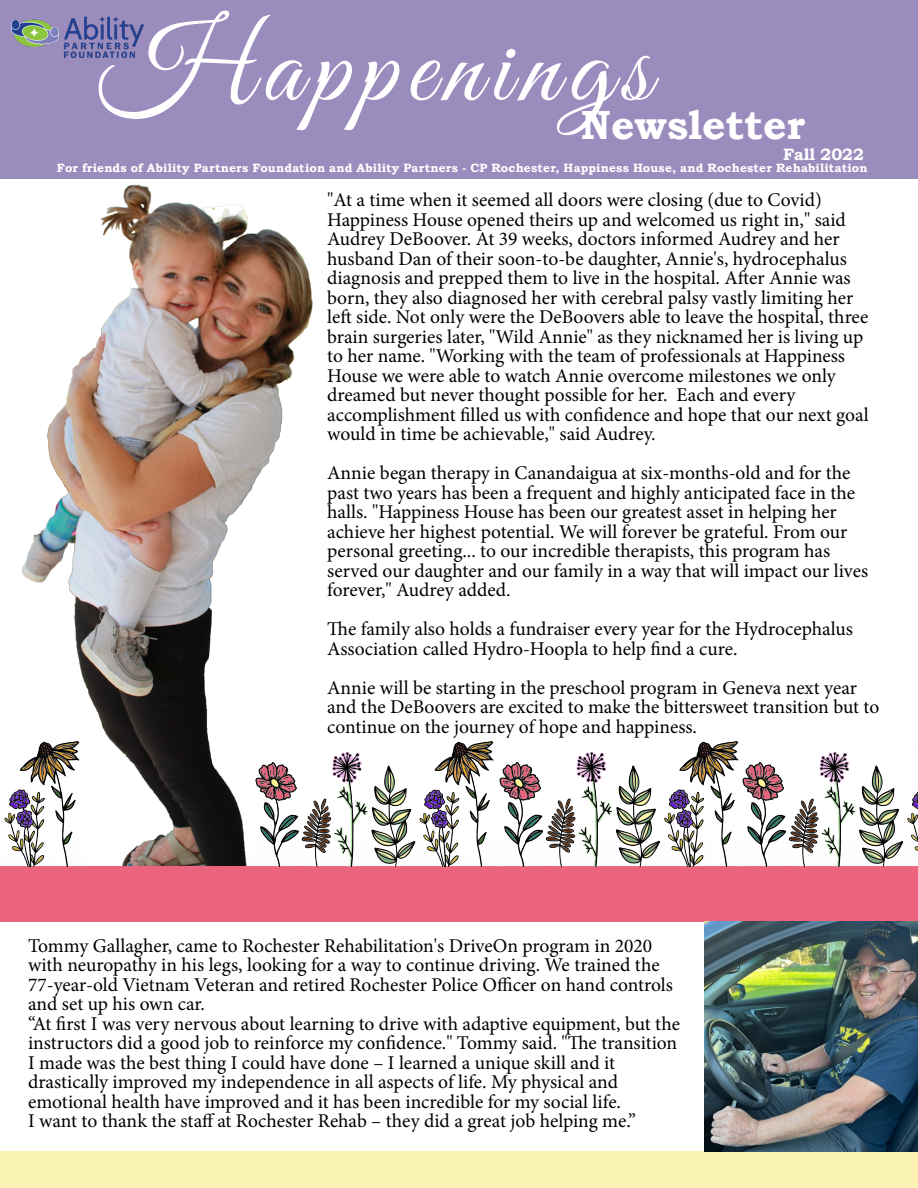
<style>
.page{position:relative;width:918px;height:1188px;background:#fff}
.page>*{position:absolute;margin:0;border:0;box-sizing:border-box;transform-origin:0 0}
.t1{font:111.45px "Great Vibes";letter-spacing:.09em;color:#fff}
.t2{font:700 40.65px "Bookman Old Style";color:#fff}
.t3{font:19.5px/19.5px "Minion Pro";color:#000}
.t4{font:700 16.5px "Bookman Old Style";letter-spacing:-.005em;color:#fff}
.t5{font:700 12px "Bookman Old Style";letter-spacing:.015em;color:#fff}
</style>
<div class="page">
<img style="left:0;top:184px;width:313px;height:683px">
<div style="left:0;top:0;width:918px;height:179px;background:#9a8dbe"></div>
<div style="left:0;top:867px;width:918px;height:55px;background:#e9647c"></div>
<img style="left:12px;top:16px;width:132px;height:41px">
<div style="left:0;top:1151px;width:918px;height:37px;background:#faf3b3"></div>
<img style="left:251px;top:722px;width:244px;height:145px">
<img style="left:495px;top:741px;width:244px;height:126px">
<img style="left:739px;top:751px;width:179px;height:116px">
<img style="left:2px;top:722px;width:83px;height:145px">
<img style="left:704px;top:922px;width:214px;height:229px">
<p class="t1" style="left:99px;top:5px;width:553px">Happenings</p>
<p class="t2" style="left:581px;top:96px;width:226px">Newsletter</p>
<p class="t5" style="left:57px;top:160px;width:812px">For friends of Ability Partners Foundation and Ability Partners - CP Rochester, Happiness House, and Rochester Rehabilitation</p>
<p class="t4" style="left:783px;top:142px;width:83px">Fall 2022</p>
<p class="t3" style="left:327px;top:191px;width:496px">"At a time when it seemed all doors were closing (due to Covid)</p>
<p class="t3" style="left:327px;top:210px;width:520px">Happiness House opened theirs up and welcomed us right in," said<br>Audrey DeBoover. At 39 weeks, doctors informed Audrey and her</p>
<p class="t3" style="left:327px;top:249px;width:521px">husband Dan of their soon-to-be daughter, Annie's, hydrocephalus</p>
<p class="t3" style="left:327px;top:269px;width:543px">diagnosis and prepped them to live in the hospital. After Annie was born, they also diagnosed her with cerebral palsy vastly limiting her left side. Not only were the DeBoovers able to leave the hospital, three brain surgeries later, "Wild Annie" as they nicknamed her is living up to her name. "Working with the team of professionals at Happiness House we were able to watch Annie overcome milestones we only dreamed but never thought possible for her. Each and every</p>
<p class="t3" style="left:327px;top:405px;width:543px">accomplishment filled us with confidence and hope that our next goal would in time be achievable," said Audrey.</p>
<p class="t3" style="left:327px;top:464px;width:543px">Annie began therapy in Canandaigua at six-months-old and for the past two years has been a frequent and highly anticipated face in the halls. "Happiness House has been our greatest asset in helping her achieve her highest potential. We will forever be grateful. From our personal greeting... to our incredible therapists, this program has served our daughter and our family in a way that will impact our lives forever," Audrey added.</p>
<p class="t3" style="left:327px;top:620px;width:527px">The family also holds a fundraiser every year for the Hydrocephalus</p>
<p class="t3" style="left:327px;top:639px;width:412px">Association called Hydro-Hoopla to help find a cure.</p>
<p class="t3" style="left:327px;top:678px;width:554px">Annie will be starting in the preschool program in Geneva next year and the DeBoovers are excited to make the bittersweet transition but to continue on the journey of hope and happiness.</p>
<p class="t3" style="left:28px;top:936px;width:646px">Tommy Gallagher, came to Rochester Rehabilitation's DriveOn program in 2020 with neuropathy in his legs, looking for a way to continue driving. We trained the 77-year-old Vietnam Veteran and retired Rochester Police Officer on hand controls and set up his own car.</p>
<p class="t3" style="left:28px;top:1014px;width:653px">“At first I was very nervous about learning to drive with adaptive equipment, but the instructors did a good job to reinforce my confidence." Tommy said. "The transition<br>I made was the best thing I could have done – I learned a unique skill and it</p>
<p class="t3" style="left:28px;top:1072px;width:592px">drastically improved my independence in all aspects of life. My physical and</p>
<p class="t3" style="left:28px;top:1092px;width:594px">emotional health have improved and it has been incredible for my social life.</p>
<p class="t3" style="left:28px;top:1111px;width:609px">I want to thank the staff at Rochester Rehab – they did a great job helping me.”</p>
</div>
